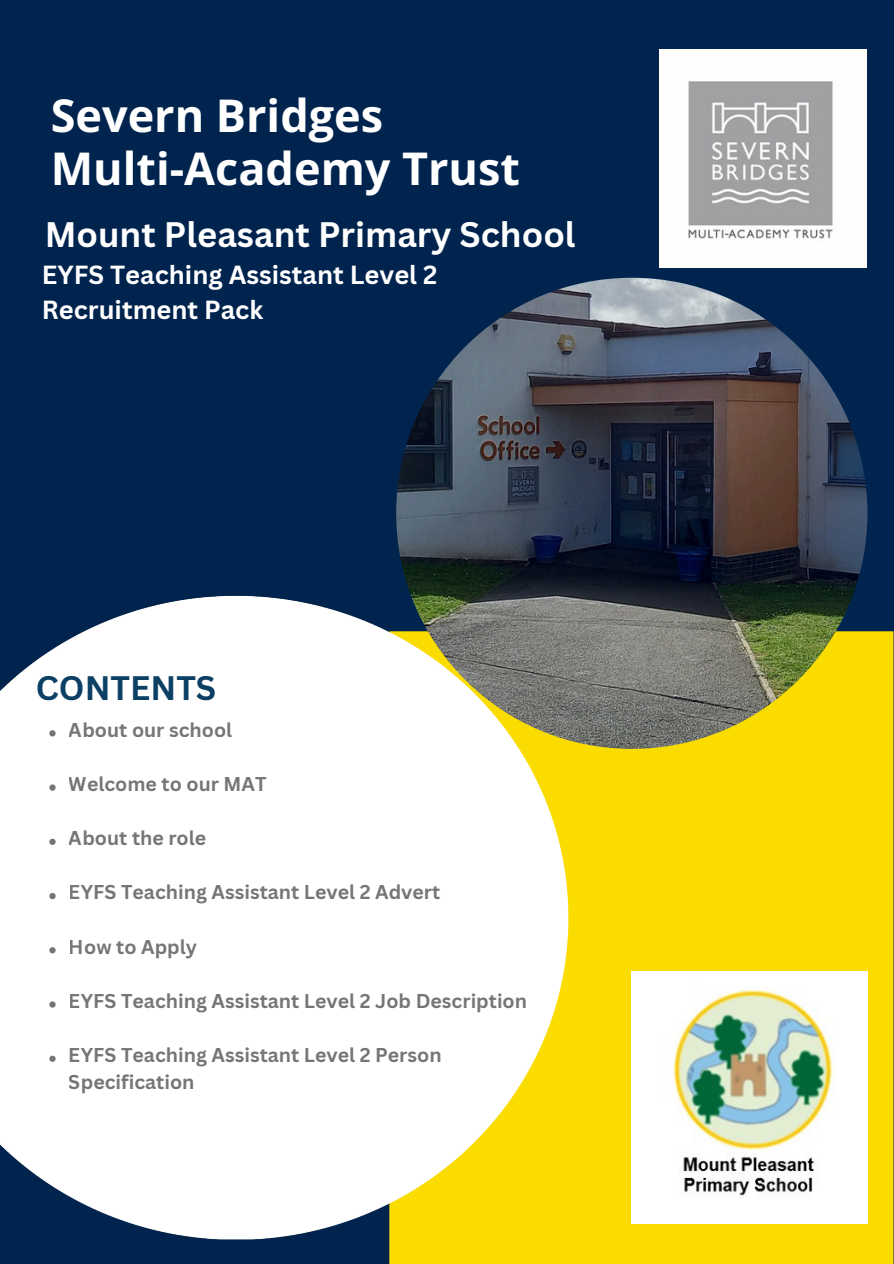
<style>
.page{position:relative;width:894px;height:1264px;background:#fff}
.page>*{position:absolute;margin:0;border:0;box-sizing:border-box;transform-origin:0 0}
.t1{font:700 45px/52.8px "Open Sans";color:#fff}
.t2{font:700 34.5px "Canva Sans";color:#fff}
.t3{font:700 33px "Canva Sans";color:#0c3f64}
.t4{font:700 25.5px/34.8px "Canva Sans";color:#fff}
.t5{font:700 19.5px/27px "Canva Sans";color:#3b3a3a}
</style>
<div class="page">
<div style="left:0;top:0;width:893px;height:1263px;background:#00244e"></div>
<img style="left:0;top:589px;width:893px;height:674px">
<img style="left:396px;top:278px;width:471px;height:470px;border-radius:50%">
<img style="left:659px;top:49px;width:207px;height:219px">
<img style="left:631px;top:971px;width:235px;height:252px">
<svg style="left:49px;top:730px;width:7px;height:6px"></svg>
<svg style="left:49px;top:784px;width:7px;height:6px"></svg>
<svg style="left:49px;top:838px;width:7px;height:7px"></svg>
<svg style="left:49px;top:892px;width:7px;height:7px"></svg>
<svg style="left:49px;top:947px;width:7px;height:6px"></svg>
<svg style="left:49px;top:1001px;width:7px;height:6px"></svg>
<svg style="left:49px;top:1055px;width:7px;height:6px"></svg>
<h2 class="t1" style="left:51px;top:88px;width:470px">Severn Bridges<br>Multi-Academy Trust</h2>
<p class="t2" style="left:45px;top:210px;width:532px">Mount Pleasant Primary School</p>
<p class="t4" style="left:42px;top:257px;width:397px">EYFS Teaching Assistant Level 2<br>Recruitment Pack</p>
<p class="t3" style="left:36px;top:664px;width:182px">CONTENTS</p>
<p class="t5" style="left:69px;top:715px;width:165px">About our school</p>
<p class="t5" style="left:69px;top:769px;width:199px">Welcome to our MAT</p>
<p class="t5" style="left:69px;top:824px;width:139px">About the role</p>
<p class="t5" style="left:69px;top:878px;width:373px">EYFS Teaching Assistant Level 2 Advert</p>
<p class="t5" style="left:69px;top:932px;width:130px">How to Apply</p>
<p class="t5" style="left:69px;top:986px;width:459px">EYFS Teaching Assistant Level 2 Job Description</p>
<p class="t5" style="left:69px;top:1041px;width:374px">EYFS Teaching Assistant Level 2 Person<br>Specification</p>
</div>
